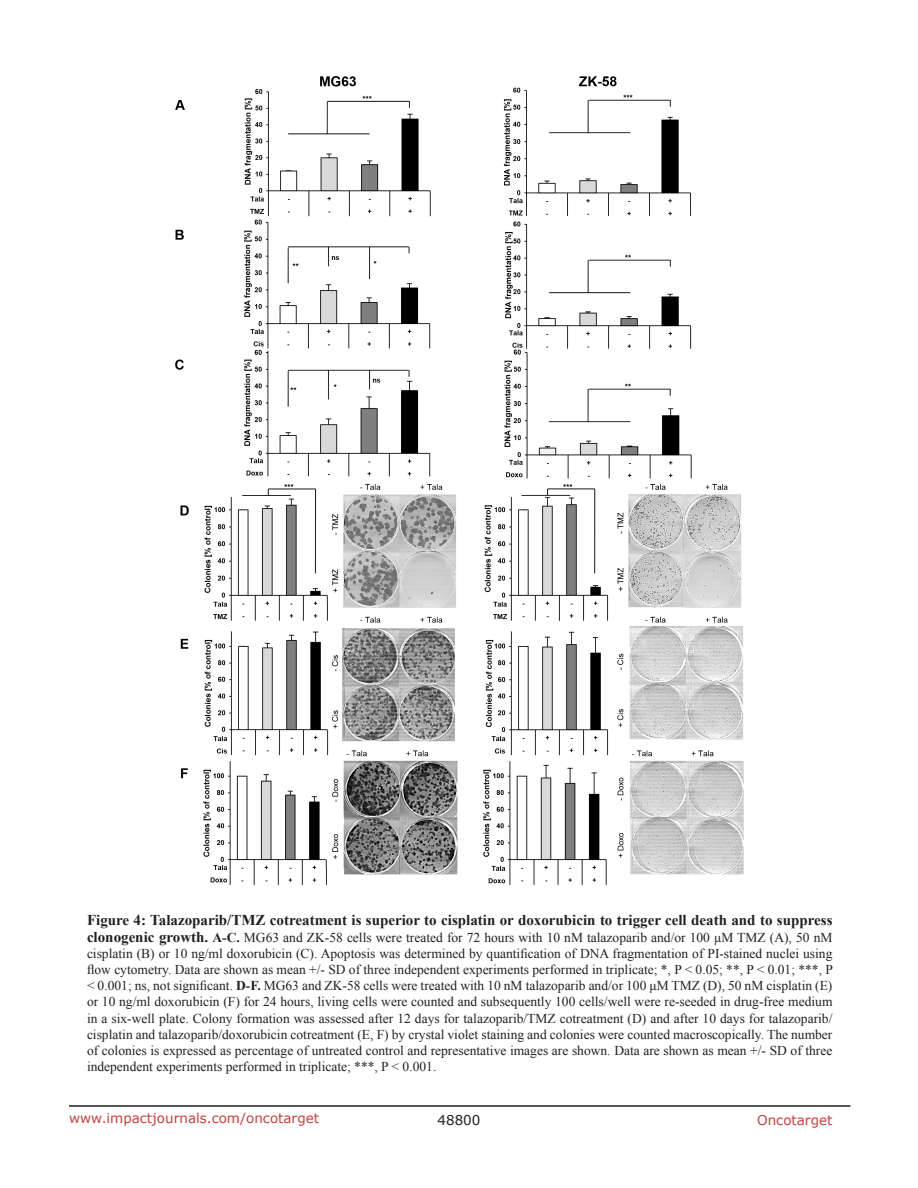
<style>
.page{position:relative;width:918px;height:1188px;background:#fff}
.page>*{position:absolute;margin:0;border:0;box-sizing:border-box;transform-origin:0 0}
.figuretext{font:700 15px "Times New Roman";color:#231f20}
.figuretext-2{font:13.5px/16.2px "Times New Roman";color:#231f20;text-align:justify}
.t1{font:13.5px "Verdana";color:#c24141}
.t2{font:13.5px "Verdana";color:#231f20}
.s1{font-weight:700;font-size:15px}
.s2{font-weight:700}
</style>
<div class="page">
<hr style="left:69px;top:1105px;width:781px;height:2px;background:#231f20">
<img style="left:175px;top:76px;width:569px;height:809px">
<p class="figuretext" style="left:87px;top:910px;width:747px">Figure 4: Talazoparib/TMZ cotreatment is superior to cisplatin or doxorubicin to trigger cell death and to suppress</p>
<p class="figuretext-2" style="left:87px;top:929px;width:747px"><span class="s1">clonogenic growth.</span> <span class="s2">A-C.</span> MG63 and ZK-58 cells were treated for 72 hours with 10 nM talazoparib and/or 100 μM TMZ (A), 50 nM cisplatin (B) or 10 ng/ml doxorubicin (C). Apoptosis was determined by quantification of DNA fragmentation of PI-stained nuclei using flow cytometry. Data are shown as mean +/- SD of three independent experiments performed in triplicate; *, P &lt; 0.05; **, P &lt; 0.01; ***, P &lt; 0.001; ns, not significant. <span class="s2">D-F.</span> MG63 and ZK-58 cells were treated with 10 nM talazoparib and/or 100 μM TMZ (D), 50 nM cisplatin (E) or 10 ng/ml doxorubicin (F) for 24 hours, living cells were counted and subsequently 100 cells/well were re-seeded in drug-free medium in a six-well plate. Colony formation was assessed after 12 days for talazoparib/TMZ cotreatment (D) and after 10 days for talazoparib/ cisplatin and talazoparib/doxorubicin cotreatment (E, F) by crystal violet staining and colonies were counted macroscopically. The number of colonies is expressed as percentage of untreated control and representative images are shown. Data are shown as mean +/- SD of three independent experiments performed in triplicate; ***, P &lt; 0.001.</p>
<p class="t1" style="left:69px;top:1109px;width:252px">www.impactjournals.com/oncotarget</p>
<p class="t2" style="left:438px;top:1111px;width:44px">48800</p>
<p class="t1" style="left:757px;top:1111px;width:77px">Oncotarget</p>
</div>
